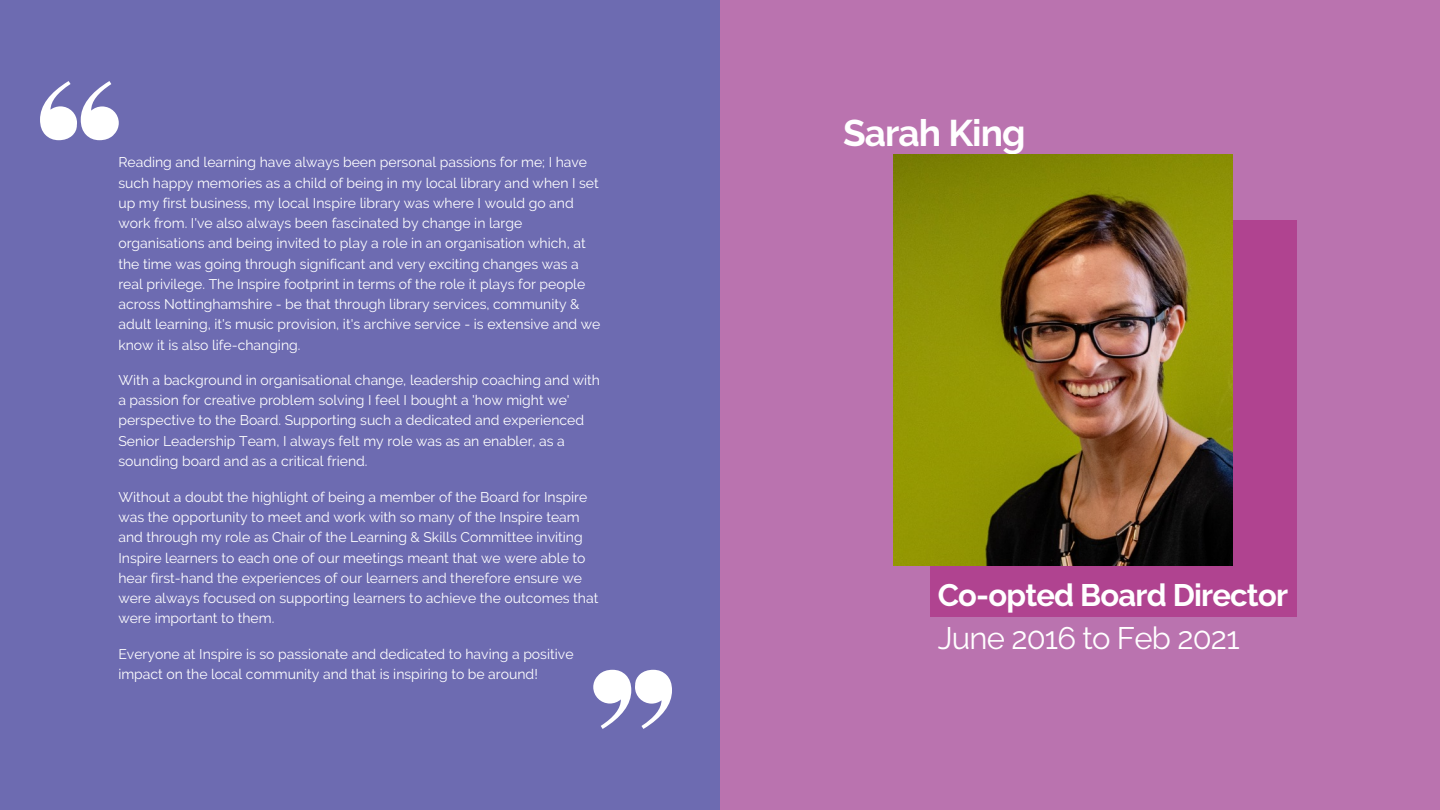
<style>
.page{position:relative;width:1440px;height:810px;background:#ba73af}
.page>*{position:absolute;margin:0;border:0;box-sizing:border-box;transform-origin:0 0}
.t1{font:700 37px "Raleway";letter-spacing:-.025em;color:#fff}
.t2{font:700 31px "Raleway";letter-spacing:-.025em;color:#fff}
.t3{font:31px "Raleway";letter-spacing:-.025em;color:#fff}
.t4{font:14px/20.2px "Raleway";color:#fff}
</style>
<div class="page">
<div style="left:0;top:0;width:720px;height:810px;background:#6d6bb1"></div>
<svg style="left:594px;top:670px;width:78px;height:59px"></svg>
<svg style="left:40px;top:81px;width:79px;height:59px"></svg>
<div style="left:930px;top:221px;width:366px;height:396px;background:#b04390"></div>
<img style="left:894px;top:155px;width:339px;height:411px">
<p class="t4" style="left:118px;top:152px;width:484px">Reading and learning have always been personal passions for me; I have such happy memories as a child of being in my local library and when I set up my first business, my local Inspire library was where I would go and work from. I've also always been fascinated by change in large organisations and being invited to play a role in an organisation which, at the time was going through significant and very exciting changes was a real privilege. The Inspire footprint in terms of the role it plays for people across Nottinghamshire - be that through library services, community &amp; adult learning, it's music provision, it's archive service - is extensive and we know it is also life-changing.</p>
<p class="t4" style="left:118px;top:370px;width:483px">With a background in organisational change, leadership coaching and with a passion for creative problem solving I feel I bought a 'how might we' perspective to the Board. Supporting such a dedicated and experienced Senior Leadership Team, I always felt my role was as an enabler, as a sounding board and as a critical friend.</p>
<p class="t4" style="left:118px;top:487px;width:482px">Without a doubt the highlight of being a member of the Board for Inspire was the opportunity to meet and work with so many of the Inspire team and through my role as Chair of the Learning &amp; Skills Committee inviting Inspire learners to each one of our meetings meant that we were able to hear first-hand the experiences of our learners and therefore ensure we were always focused on supporting learners to achieve the outcomes that were important to them.</p>
<p class="t4" style="left:118px;top:644px;width:457px">Everyone at Inspire is so passionate and dedicated to having a positive impact on the local community and that is inspiring to be around!</p>
<h1 class="t1" style="left:843px;top:111px;width:184px">Sarah King</h1>
<h2 class="t2" style="left:938px;top:577px;width:352px">Co-opted Board Director</h2>
<h2 class="t3" style="left:938px;top:620px;width:303px">June 2016 to Feb 2021</h2>
</div>
